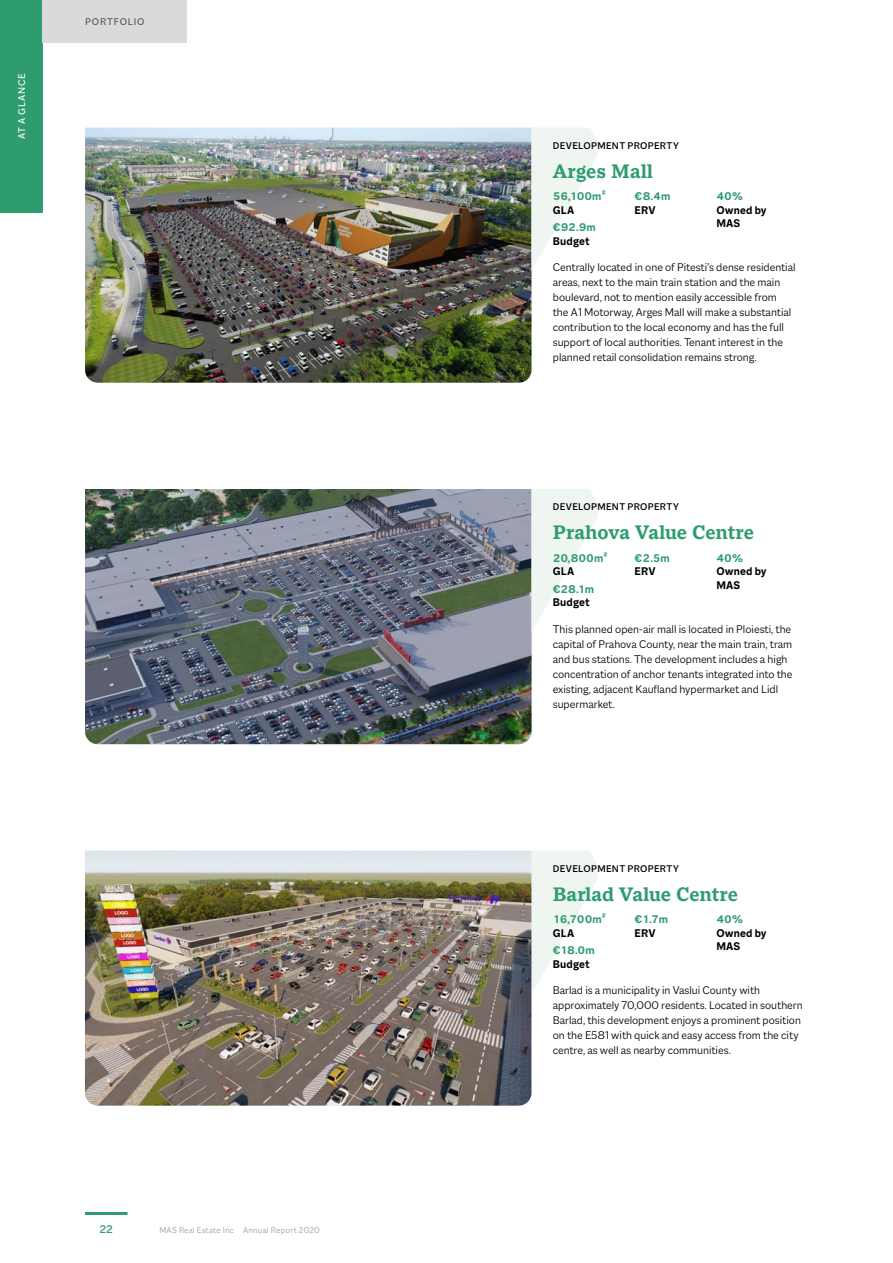
<style>
.page{position:relative;width:893px;height:1263px;background:#fff}
.page>*{position:absolute;margin:0;border:0;box-sizing:border-box;transform-origin:0 0}
.t1{font:700 21px "Macklin Text";letter-spacing:-.005em;color:#2e9c6e}
.t2{font:300 12px/15px "Macklin Sans";color:#000}
.Specs_1{font:700 12px "Macklin Sans";letter-spacing:-.005em;color:#2e9c6e}
.Specs_2{font:700 12px/13.5px "Macklin Sans";letter-spacing:.015em;color:#000}
.t3{font:500 12px "Macklin Sans";color:#2e9c6e}
.t4{font:500 10.5px "Macklin Sans";letter-spacing:.03em;color:#000}
.t5{font:10.5px "Macklin Sans";letter-spacing:.08em;color:#fff}
.t6{font:10.5px "Macklin Sans";letter-spacing:.08em;color:#575756}
.t7{font:300 9px "Macklin Sans";letter-spacing:.025em;color:#9d9d9c}
</style>
<div class="page">
<hr style="left:85px;top:1212px;width:43px;height:3px;background:#2e9c6e">
<img style="left:85px;top:128px;width:446px;height:255px">
<img style="left:85px;top:489px;width:446px;height:255px">
<svg style="left:531px;top:489px;width:67px;height:143px"></svg>
<svg style="left:531px;top:850px;width:67px;height:144px"></svg>
<svg style="left:531px;top:128px;width:67px;height:143px"></svg>
<img style="left:85px;top:850px;width:446px;height:256px">
<div style="left:0;top:0;width:43px;height:213px;background:#2e9c6e"></div>
<div style="left:43px;top:0;width:144px;height:43px;background:#dadada"></div>
<p class="t5" style="left:16px;top:139px;width:68px;rotate:-90deg">AT A GLANCE</p>
<p class="t6" style="left:85px;top:16px;width:61px">PORTFOLIO</p>
<p class="t3" style="left:100px;top:1222px;width:14px">22</p>
<p class="t7" style="left:159px;top:1225px;width:162px">MAS Real Estate Inc Annual Report 2020</p>
<p class="t4" style="left:553px;top:139px;width:127px">DEVELOPMENT PROPERTY</p>
<p class="t1" style="left:553px;top:159px;width:102px">Arges Mall</p>
<p class="Specs_1" style="left:553px;top:189px;width:54px">56,100m²</p>
<p class="Specs_2" style="left:553px;top:203px;width:23px">GLA</p>
<p class="Specs_1" style="left:553px;top:221px;width:45px">€92.9m</p>
<p class="Specs_2" style="left:553px;top:234px;width:38px">Budget</p>
<p class="Specs_1" style="left:635px;top:189px;width:37px">€8.4m</p>
<p class="Specs_2" style="left:635px;top:203px;width:23px">ERV</p>
<p class="Specs_1" style="left:716px;top:189px;width:28px">40%</p>
<p class="Specs_2" style="left:716px;top:203px;width:52px">Owned by<br>MAS</p>
<p class="t2" style="left:553px;top:260px;width:244px">Centrally located in one of Pitesti’s dense residential areas, next to the main train station and the main boulevard, not to mention easily accessible from the A1 Motorway, Arges Mall will make a substantial contribution to the local economy and has the full support of local authorities. Tenant interest in the planned retail consolidation remains strong.</p>
<p class="t4" style="left:553px;top:501px;width:127px">DEVELOPMENT PROPERTY</p>
<p class="t1" style="left:553px;top:520px;width:203px">Prahova Value Centre</p>
<p class="Specs_1" style="left:553px;top:551px;width:56px">20,800m²</p>
<p class="Specs_2" style="left:553px;top:564px;width:23px">GLA</p>
<p class="Specs_1" style="left:553px;top:582px;width:43px">€28.1m</p>
<p class="Specs_2" style="left:553px;top:596px;width:38px">Budget</p>
<p class="Specs_1" style="left:635px;top:551px;width:37px">€2.5m</p>
<p class="Specs_2" style="left:635px;top:564px;width:23px">ERV</p>
<p class="Specs_1" style="left:716px;top:551px;width:28px">40%</p>
<p class="Specs_2" style="left:716px;top:564px;width:52px">Owned by<br>MAS</p>
<p class="t2" style="left:553px;top:621px;width:241px">This planned open-air mall is located in Ploiesti, the capital of Prahova County, near the main train, tram and bus stations. The development includes a high concentration of anchor tenants integrated into the existing, adjacent Kaufland hypermarket and Lidl supermarket.</p>
<p class="t4" style="left:553px;top:862px;width:127px">DEVELOPMENT PROPERTY</p>
<p class="t1" style="left:553px;top:882px;width:187px">Barlad Value Centre</p>
<p class="Specs_1" style="left:553px;top:912px;width:55px">16,700m²</p>
<p class="Specs_2" style="left:553px;top:926px;width:23px">GLA</p>
<p class="Specs_1" style="left:553px;top:943px;width:43px">€18.0m</p>
<p class="Specs_2" style="left:553px;top:957px;width:38px">Budget</p>
<p class="Specs_1" style="left:635px;top:912px;width:35px">€1.7m</p>
<p class="Specs_2" style="left:635px;top:926px;width:23px">ERV</p>
<p class="Specs_1" style="left:716px;top:912px;width:28px">40%</p>
<p class="Specs_2" style="left:716px;top:926px;width:52px">Owned by<br>MAS</p>
<p class="t2" style="left:553px;top:983px;width:251px">Barlad is a municipality in Vaslui County with approximately 70,000 residents. Located in southern Barlad, this development enjoys a prominent position on the E581 with quick and easy access from the city centre, as well as nearby communities.</p>
</div>
